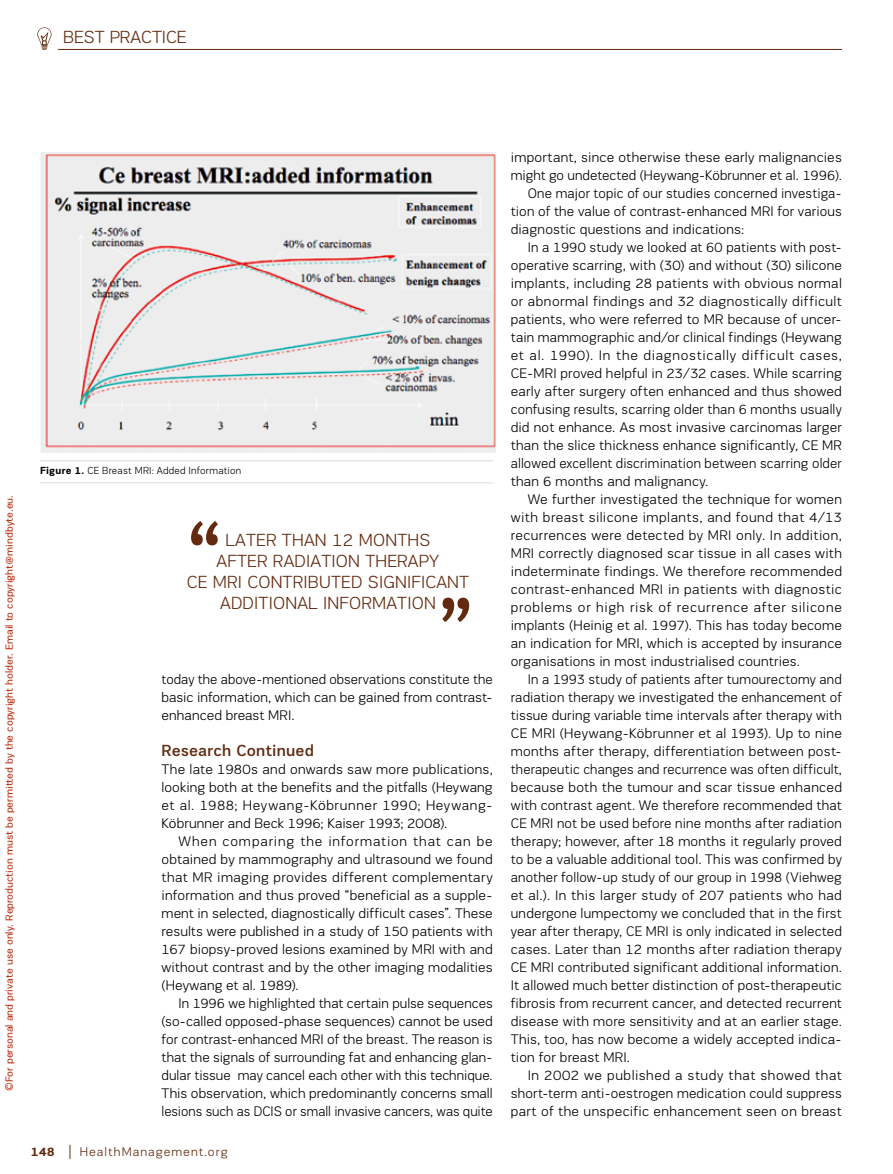
<style>
.page{position:relative;width:893px;height:1174px;background:#fff}
.page>*{position:absolute;margin:0;border:0;box-sizing:border-box;transform-origin:0 0}
.t1{font:300 18px/21px "PRC Fidelity";letter-spacing:.01em;color:#622b10;text-align:center}
.t2{font:500 16.5px "PRC Fidelity";letter-spacing:.01em;color:#622b10}
.t3{font:300 14.25px/18px "PRC Fidelity";letter-spacing:.015em;color:#000;text-align:justify}
.t4{font:300 14.25px/18px "PRC Fidelity";letter-spacing:.015em;color:#000;text-align:justify;scale:.96 1}
.t5{font:300 14.25px "PRC Fidelity";letter-spacing:.05em;color:#000}
.t6{font:300 12.75px "PRC Fidelity";letter-spacing:.08em;color:#622b10}
.t7{font:700 12.75px "PRC Fidelity";color:#622b10}
.t8{font:10.5px "PRC Fidelity";color:#b8290c}
.t9{font:300 10.5px "PRC Fidelity";letter-spacing:.025em;color:#000}
.s1{font-weight:700}
</style>
<div class="page">
<svg style="left:37px;top:27px;width:15px;height:23px"></svg>
<hr style="left:58px;top:49px;width:784px;height:1px;background:#622b10">
<svg style="left:70px;top:1144px;width:1px;height:14px"></svg>
<img style="left:41px;top:152px;width:454px;height:301px">
<hr style="left:40px;top:460px;width:453px;height:1px;background:#dadada">
<hr style="left:40px;top:482px;width:453px;height:1px;background:#dadada">
<svg style="left:191px;top:521px;width:27px;height:24px"></svg>
<svg style="left:442px;top:597px;width:27px;height:25px"></svg>
<p class="t1" style="left:63px;top:26px;width:12px">BEST</p>
<p class="t1" style="left:110px;top:26px;width:77px">PRACTI CE</p>
<p class="t8" style="left:3px;top:1091px;width:597px;rotate:-90deg">©For personal and private use only. Reproduction must be permitted by the copyright holder. Email to copyright@mindbyte.eu.</p>
<p class="t9" style="left:40px;top:465px;width:203px"><span class="s1">Figure 1.</span> CE Breast MRI : Added I nformation</p>
<p class="t1" style="left:187px;top:530px;width:284px">Later than 12 months<br>after radiation therapy<br>CE MRI contributed significant additional information</p>
<p class="t4" style="left:162px;top:670px;width:346px">today the above-mentioned observations constitute the basic information, which can be gained from contrast&shy;enhanced breast MRI .</p>
<p class="t2" style="left:162px;top:741px;width:154px">Research Continued</p>
<p class="t3" style="left:162px;top:760px;width:333px">The late 1980s and onwards saw more publications, looking both at the benefits and the pitfalls (Heywang et al. 1988; Heywang-Köbrunner 1990; Heywang-Köbrunner and Beck 1996; Kaiser 1993; 2008).</p>
<p class="t3" style="left:162px;top:832px;width:333px;text-indent:17px">When comparing the information that can be obtained by mammography and ultrasound we found that MR imaging provides different complementary information and thus proved “beneficial as a supple&shy;ment in selected, diagnostically difficult cases”. These results were published in a study of 150 patients with 167 biopsy-proved lesions examined by MRI with and without contrast and by the other imaging modalities (Heywang et al. 1989).</p>
<p class="t3" style="left:162px;top:994px;width:333px;text-indent:17px">I n 1996 we highlighted that certain pulse sequences (so-called opposed-phase sequences) cannot be used for contrast-enhanced MRI of the breast. The reason is that the signals of surrounding fat and enhancing glan&shy;dular tissue may cancel each other with this technique.<br>This observation, which predominantly concerns small lesions such as DCIS or small invasive cancers, was quite</p>
<p class="t7" style="left:31px;top:1144px;width:25px">148</p>
<p class="t6" style="left:80px;top:1144px;width:149px">HealthManagement.org</p>
<p class="t3" style="left:511px;top:148px;width:333px">important, since otherwise these early malignancies</p>
<p class="t3" style="left:511px;top:166px;width:333px">might go undetected (Heywang-Köbrunner et al. 1996).</p>
<p class="t3" style="left:528px;top:184px;width:316px">One major topic of our studies concerned investiga-</p>
<p class="t3" style="left:511px;top:202px;width:333px">tion of the value of contrast-enhanced MRI for various</p>
<p class="t3" style="left:511px;top:220px;width:235px">diagnostic questions and indications:</p>
<p class="t3" style="left:528px;top:238px;width:316px">I n a 1990 study we looked at 60 patients with post-</p>
<p class="t3" style="left:511px;top:256px;width:333px">operative scarring, with (30) and without (30) silicone</p>
<p class="t3" style="left:511px;top:274px;width:333px">implants, including 28 patients with obvious normal</p>
<p class="t3" style="left:511px;top:292px;width:333px">or abnormal findings and 32 diagnostically difficult</p>
<p class="t3" style="left:511px;top:310px;width:333px">patients, who were referred to MR because of uncer-</p>
<p class="t3" style="left:511px;top:328px;width:333px">tain mammographic and/or clinical findings (Heywang</p>
<p class="t5" style="left:511px;top:348px;width:333px">et al. 1990). I n the diagnostically difficult cases,</p>
<p class="t3" style="left:511px;top:364px;width:333px">CE-MRI proved helpful in 23/32 cases. While scarring</p>
<p class="t3" style="left:511px;top:382px;width:333px">early after surgery often enhanced and thus showed</p>
<p class="t3" style="left:511px;top:400px;width:333px">confusing results, scarring older than 6 months usually</p>
<p class="t3" style="left:511px;top:418px;width:333px">did not enhance. As most invasive carcinomas larger</p>
<p class="t3" style="left:511px;top:436px;width:331px">than the slice thickness enhance significantly, CE MR</p>
<p class="t4" style="left:511px;top:454px;width:346px">allowed excellent discrimination between scarring older</p>
<p class="t3" style="left:511px;top:472px;width:199px">than 6 months and malignancy.</p>
<p class="t3" style="left:528px;top:490px;width:316px">We further investigated the technique for women</p>
<p class="t3" style="left:511px;top:508px;width:333px">with breast silicone implants, and found that 4/13</p>
<p class="t3" style="left:511px;top:526px;width:333px">recurrences were detected by MRI only. I n addition,</p>
<p class="t3" style="left:511px;top:544px;width:333px">MRI correctly diagnosed scar tissue in all cases with</p>
<p class="t3" style="left:511px;top:562px;width:333px">indeterminate findings. We therefore recommended</p>
<p class="t3" style="left:511px;top:580px;width:333px">contrast-enhanced MRI in patients with diagnostic</p>
<p class="t5" style="left:511px;top:600px;width:333px">problems or high risk of recurrence after silicone</p>
<p class="t3" style="left:511px;top:616px;width:333px">implants (Heinig et al. 1997). This has today become</p>
<p class="t3" style="left:511px;top:634px;width:333px">an indication for MRI , which is accepted by insurance</p>
<p class="t3" style="left:511px;top:652px;width:291px">organisations in most industrialised countries.</p>
<p class="t3" style="left:528px;top:670px;width:316px">I n a 1993 study of patients after tumourectomy and</p>
<p class="t3" style="left:511px;top:688px;width:333px">radiation therapy we investigated the enhancement of</p>
<p class="t3" style="left:511px;top:706px;width:333px">tissue during variable time intervals after therapy with</p>
<p class="t3" style="left:511px;top:724px;width:333px">CE MRI (Heywang-Köbrunner et al 1993). Up to nine</p>
<p class="t3" style="left:511px;top:742px;width:333px">months after therapy, differentiation between post-</p>
<p class="t4" style="left:511px;top:760px;width:346px">therapeutic changes and recurrence was often difficult,</p>
<p class="t3" style="left:511px;top:778px;width:333px">because both the tumour and scar tissue enhanced</p>
<p class="t3" style="left:511px;top:796px;width:333px">with contrast agent. We therefore recommended that</p>
<p class="t3" style="left:511px;top:814px;width:333px">CE MRI not be used before nine months after radiation</p>
<p class="t3" style="left:511px;top:832px;width:333px">therapy; however, after 18 months it regularly proved</p>
<p class="t3" style="left:511px;top:850px;width:333px">to be a valuable additional tool. This was confirmed by</p>
<p class="t3" style="left:511px;top:868px;width:333px">another follow-up study of our group in 1998 (Viehweg</p>
<p class="t3" style="left:511px;top:886px;width:333px">et al.). I n this larger study of 207 patients who had</p>
<p class="t3" style="left:511px;top:904px;width:333px">undergone lumpectomy we concluded that in the first</p>
<p class="t3" style="left:511px;top:922px;width:333px">year after therapy, CE MRI is only indicated in selected</p>
<p class="t3" style="left:511px;top:940px;width:333px">cases. Later than 12 months after radiation therapy</p>
<p class="t3" style="left:511px;top:958px;width:333px">CE MRI contributed significant additional information.</p>
<p class="t3" style="left:511px;top:976px;width:333px">It allowed much better distinction of post-therapeutic</p>
<p class="t3" style="left:511px;top:994px;width:333px">fibrosis from recurrent cancer, and detected recurrent</p>
<p class="t3" style="left:511px;top:1012px;width:333px">disease with more sensitivity and at an earlier stage.</p>
<p class="t3" style="left:511px;top:1030px;width:333px">This, too, has now become a widely accepted indica-</p>
<p class="t3" style="left:511px;top:1048px;width:121px">tion for breast MRI .</p>
<p class="t3" style="left:528px;top:1066px;width:316px">I n 2002 we published a study that showed that</p>
<p class="t3" style="left:511px;top:1084px;width:333px">short-term anti-oestrogen medication could suppress</p>
<p class="t3" style="left:511px;top:1102px;width:333px">part of the unspecific enhancement seen on breast</p>
</div>
